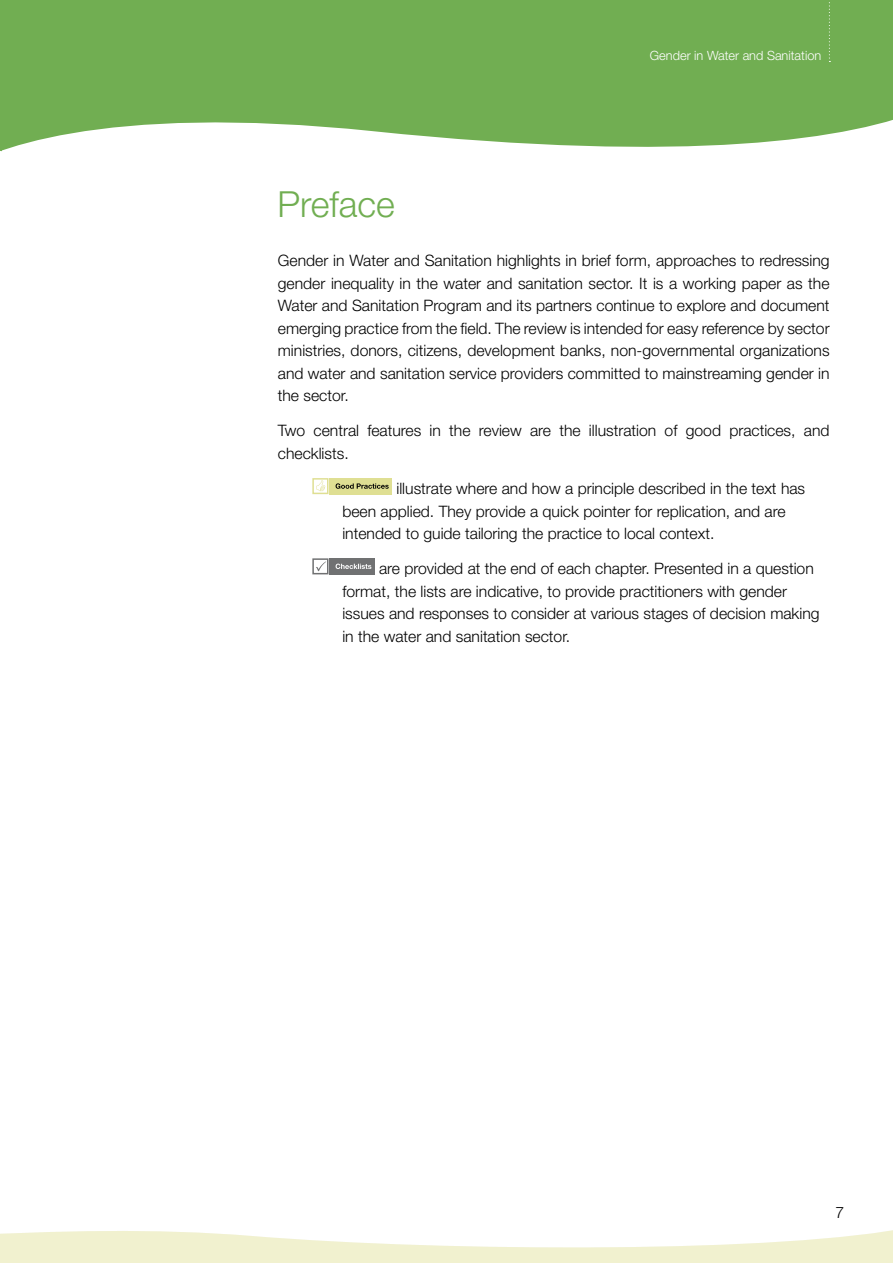
<style>
.page{position:relative;width:893px;height:1263px;background:#fff}
.page>*{position:absolute;margin:0;border:0;box-sizing:border-box;transform-origin:0 0}
.t1{font:300 36px "Helvetica Neue";color:#71ae52}
.t2{font:300 15.75px/22.5px "Helvetica Neue";color:#000}
.t3{font:300 12.75px "Helvetica Neue";color:#fff}
</style>
<div class="page">
<svg style="left:0;top:0;width:1px;height:151px"></svg>
<svg style="left:1px;top:0;width:892px;height:152px;background:#80b664"></svg>
<svg style="left:0;top:1230px;width:893px;height:33px;fill:#f1f1cf"></svg>
<svg style="left:829px;top:0;width:1px;height:62px"></svg>
<div style="left:329px;top:478px;width:63px;height:16px;background:#dfdf93"></div>
<div style="left:312px;top:478px;width:16px;height:16px;border:2px solid #dfdf93"></div>
<svg style="left:316px;top:480px;width:9px;height:11px"></svg>
<svg style="left:336px;top:483px;width:53px;height:6px"></svg>
<div style="left:329px;top:558px;width:46px;height:16px;background:#707172"></div>
<div style="left:312px;top:558px;width:16px;height:16px;border:2px solid #707172"></div>
<svg style="left:316px;top:561px;width:10px;height:10px"></svg>
<svg style="left:336px;top:564px;width:35px;height:5px"></svg>
<h1 class="t1" style="left:277px;top:182px;width:119px">Preface</h1>
<p class="t3" style="left:650px;top:48px;width:173px">Gender in Water and Sanitation</p>
<p class="t2" style="left:278px;top:249px;width:553px;text-align:justify">Gender in Water and Sanitation highlights in brief form, approaches to redressing gender inequality in the water and sanitation sector. It is a working paper as the Water and Sanitation Program and its partners continue to explore and document emerging practice from the field. The review is intended for easy reference by sector ministries, donors, citizens, development banks, non-governmental organizations and water and sanitation service providers committed to mainstreaming gender in the sector.</p>
<p class="t2" style="left:278px;top:419px;width:553px">Two central features in the review are the illustration of good practices, and checklists.</p>
<p class="t2" style="left:342px;top:477px;width:464px;text-indent:54px">illustrate where and how a principle described in the text has been applied. They provide a quick pointer for replication, and are intended to guide tailoring the practice to local context.</p>
<p class="t2" style="left:342px;top:557px;width:479px;text-indent:37px">are provided at the end of each chapter. Presented in a question format, the lists are indicative, to provide practitioners with gender issues and responses to consider at various stages of decision making in the water and sanitation sector.</p>
<p class="t2" style="left:835px;top:1201px;width:10px">7</p>
</div>
